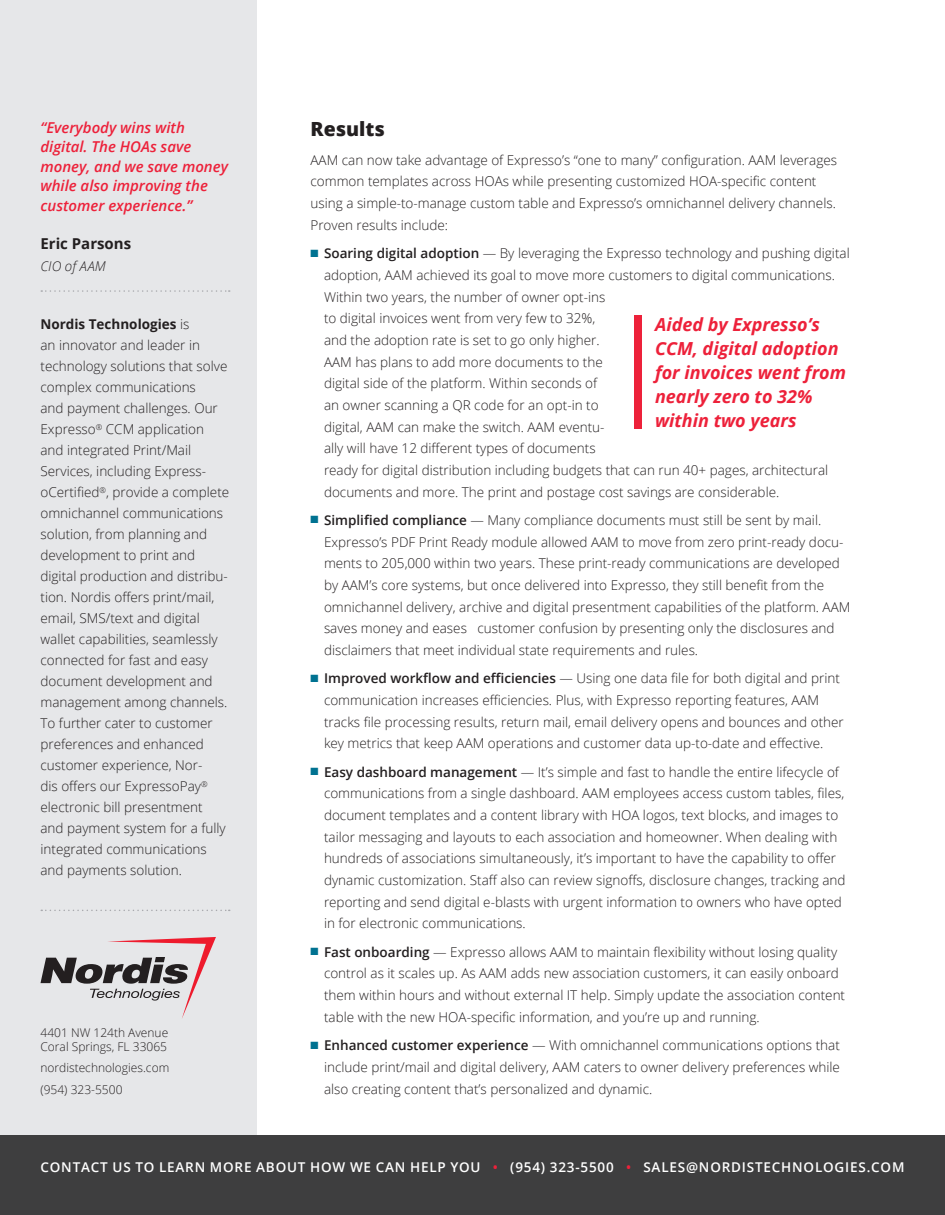
<style>
.page{position:relative;width:945px;height:1215px;background:#fff}
.page>*{position:absolute;margin:0;border:0;box-sizing:border-box;transform-origin:0 0}
.Subhead{font:800 19.5px "Open Sans";color:#231f20}
.t1{font:italic 700 18px/24px "Open Sans";color:#ed213a}
.t2{font:italic 600 15px/19.5px "Open Sans";color:#ed213a}
.t3{font:700 15px "Open Sans";color:#231f20}
.Body{font:300 13.5px/21.6px "Open Sans";color:#231f20}
.t4{font:600 13.5px "Open Sans";letter-spacing:.06em;color:#fff}
.t5{font:italic 300 13.5px "Open Sans";letter-spacing:.01em;color:#231f20}
.t6{font:300 12px/14.4px "Open Sans";color:#231f20}
.s1{font-weight:700}
.s2{color:#007291}
.s3{font-weight:600}
.s4{color:#ed213a}
</style>
<div class="page">
<div style="left:0;top:0;width:256px;height:1215px;background:#e6e7e9"></div>
<div style="left:0;top:1135px;width:945px;height:80px;background:#3e3e3f"></div>
<svg style="left:40px;top:937px;width:176px;height:81px"></svg>
<svg style="left:41px;top:910px;width:189px;height:1px"></svg>
<div style="left:634px;top:315px;width:8px;height:113px;background:#ed213a"></div>
<svg style="left:41px;top:290px;width:189px;height:2px"></svg>
<p class="t2" style="left:40px;top:117px;width:189px">“Everybody wins with digital. The HOAs save money, and we save money while also improving the customer experience.”</p>
<p class="t3" style="left:40px;top:233px;width:92px">Eric Parsons</p>
<p class="t5" style="left:40px;top:257px;width:67px">CIO of AAM</p>
<p class="Body" style="left:40px;top:314px;width:190px;line-height:21px"><span class="s1">Nordis Technologies</span> is<br>an innovator and leader in technology solutions that solve complex communications<br>and payment challenges. Our<br>Expresso<sup>®</sup> CCM application and integrated Print/Mail<br>Services, including Express&shy;oCertified<sup>®</sup>, provide a complete omnichannel communications solution, from planning and development to print and digital production and distribu&shy;tion. Nordis offers print/mail, email, SMS/text and digital wallet capabilities, seamlessly connected for fast and easy document development and management among channels.<br>To further cater to customer preferences and enhanced customer experience, Nor-<br>dis offers our ExpressoPay<sup>® </sup>electronic bill presentment and payment system for a fully integrated communications and payments solution.</p>
<p class="t6" style="left:40px;top:1025px;width:129px">4401 NW 124th Avenue<br>Coral Springs, FL 33065</p>
<p class="t6" style="left:40px;top:1060px;width:130px">nordistechnologies.com</p>
<p class="t6" style="left:40px;top:1082px;width:84px">(954) 323-5500</p>
<p class="Subhead" style="left:310px;top:115px;width:76px">Results</p>
<p class="Body" style="left:310px;top:149px;width:528px">AAM can now take advantage of Expresso’s “one to many” configuration. AAM leverages common templates across HOAs while presenting customized HOA-specific content using a simple-to-manage custom table and Expresso’s omnichannel delivery channels.<br>Proven results include:</p>
<p class="Body" style="left:324px;top:242px;width:527px;text-indent:-14px"><span class="s2">■</span> <span class="s3">Soaring digital adoption</span> — By leveraging the Expresso technology and pushing digital adoption, AAM achieved its goal to move more customers to digital communications.<br>Within two years, the number of owner opt-ins<br>to digital invoices went from very few to 32%,<br>and the adoption rate is set to go only higher.<br>AAM has plans to add more documents to the<br>digital side of the platform. Within seconds of<br>an owner scanning a QR code for an opt-in to<br>digital, AAM can make the switch. AAM eventu-<br>ally will have 12 different types of documents<br>ready for digital distribution including budgets that can run 40+ pages, architectural documents and more. The print and postage cost savings are considerable.</p>
<p class="Body" style="left:324px;top:509px;width:528px;text-indent:-14px"><span class="s2">■</span> <span class="s3">Simplified compliance</span> — Many compliance documents must still be sent by mail.<br>Expresso’s PDF Print Ready module allowed AAM to move from zero print-ready docu&shy;ments to 205,000 within two years. These print-ready communications are developed by AAM’s core systems, but once delivered into Expresso, they still benefit from the omnichannel delivery, archive and digital presentment capabilities of the platform. AAM saves money and eases customer confusion by presenting only the disclosures and disclaimers that meet individual state requirements and rules.</p>
<p class="Body" style="left:324px;top:667px;width:521px;text-indent:-14px"><span class="s2">■</span> <span class="s3">Improved workflow and efficiencies</span> — Using one data file for both digital and print communication increases efficiencies. Plus, with Expresso reporting features, AAM tracks file processing results, return mail, email delivery opens and bounces and other key metrics that keep AAM operations and customer data up-to-date and effective.</p>
<p class="Body" style="left:324px;top:761px;width:523px;text-indent:-14px"><span class="s2">■</span> <span class="s3">Easy dashboard management</span> — It’s simple and fast to handle the entire lifecycle of communications from a single dashboard. AAM employees access custom tables, files, document templates and a content library with HOA logos, text blocks, and images to tailor messaging and layouts to each association and homeowner. When dealing with hundreds of associations simultaneously, it’s important to have the capability to offer dynamic customization. Staff also can review signoffs, disclosure changes, tracking and reporting and send digital e-blasts with urgent information to owners who have opted in for electronic communications.</p>
<p class="Body" style="left:324px;top:941px;width:523px;text-indent:-14px"><span class="s2">■</span> <span class="s3">Fast onboarding</span> — Expresso allows AAM to maintain flexibility without losing quality control as it scales up. As AAM adds new association customers, it can easily onboard them within hours and without external IT help. Simply update the association content table with the new HOA-specific information, and you’re up and running.</p>
<p class="Body" style="left:324px;top:1034px;width:518px;text-align:justify;text-indent:-14px"><span class="s2">■</span> <span class="s3">Enhanced customer experience</span> — With omnichannel communications options that include print/mail and digital delivery, AAM caters to owner delivery preferences while also creating content that’s personalized and dynamic.</p>
<p class="t1" style="left:655px;top:312px;width:192px">Aided by Expresso’s<br>CCM, digital adoption for invoices went from nearly zero to 32% within two years</p>
<p class="t4" style="left:40px;top:1158px;width:866px">CONTACT US TO LEARN MORE ABOUT HOW WE CAN HELP YOU <span class="s4">•</span> (954) 323-5500 <span class="s4">•</span> SALES@NORDISTECHNOLOGIES.COM</p>
</div>
